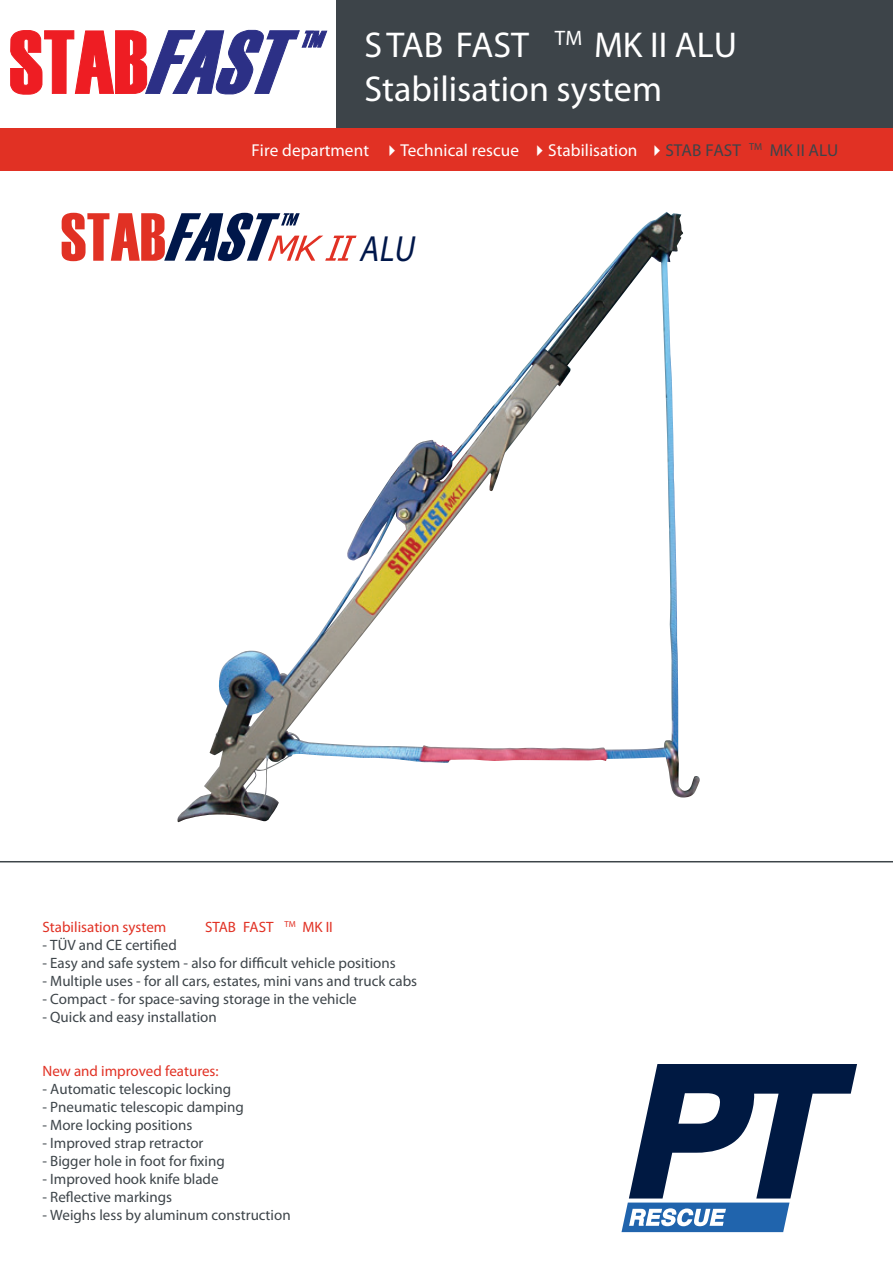
<style>
.page{position:relative;width:893px;height:1263px;background:#fff}
.page>*{position:absolute;margin:0;border:0;box-sizing:border-box;transform-origin:0 0}
.t1{font:italic 700 36.45px "Frutiger";color:#00174a;scale:.87 1}
.t2{font:36px/43.2px "Frutiger";color:#fff}
.t3{font:17.25px "Frutiger";letter-spacing:.005em;color:#fff}
.t4{font:italic 17.25px "Frutiger";color:#3d4449}
.t5{font:15px "Frutiger";color:#3d4449}
.t6{font:900 15px "Frutiger";color:#e13124}
.t7{font:italic 900 15px "Frutiger";color:#e13124}
.s1{font-weight:900}
.s2{font-weight:900;font-style:italic}
.s3{font-style:normal}
</style>
<div class="page">
<div style="left:0;top:128px;width:893px;height:42px;background:#e13124"></div>
<div style="left:336px;top:0;width:557px;height:128px;background:#3d4449"></div>
<svg style="left:62px;top:213px;width:238px;height:48px"></svg>
<hr style="left:0;top:861px;width:893px;height:1px;background:#3d4449">
<img style="left:177px;top:220px;width:523px;height:602px">
<svg style="left:10px;top:30px;width:317px;height:64px"></svg>
<svg style="left:621px;top:1064px;width:236px;height:168px"></svg>
<h2 class="t2" style="left:364px;top:26px;width:374px"><span class="s1">S TAB</span> <span class="s2">FAST</span> <sup>TM</sup> <span class="s2">MK II ALU<br></span>Stabilisation system</h2>
<p class="t3" style="left:251px;top:143px;width:119px">Fire department</p>
<p class="t3" style="left:400px;top:143px;width:120px">Technical rescue</p>
<p class="t3" style="left:548px;top:143px;width:91px">Stabilisation</p>
<p class="t4" style="left:665px;top:143px;width:174px"><span class="s3">STAB</span> FAST <sup>TM</sup> MK II ALU</p>
<h1 class="t1" style="left:359px;top:233px;width:72px">ALU</h1>
<p class="t6" style="left:43px;top:921px;width:125px">Stabilisation system</p>
<p class="t7" style="left:205px;top:921px;width:129px"><span class="s3">STAB</span> FAST <sup>TM</sup> MK II</p>
<p class="t5" style="left:42px;top:939px;width:136px">- TÜV and CE certified</p>
<p class="t5" style="left:42px;top:957px;width:355px">- Easy and safe system - also for difficult vehicle positions</p>
<p class="t5" style="left:42px;top:975px;width:376px">- Multiple uses - for all cars, estates, mini vans and truck cabs</p>
<p class="t5" style="left:42px;top:993px;width:316px">- Compact - for space-saving storage in the vehicle</p>
<p class="t5" style="left:42px;top:1011px;width:176px">- Quick and easy installation</p>
<p class="t6" style="left:42px;top:1065px;width:178px">New and improved features:</p>
<p class="t5" style="left:42px;top:1083px;width:190px">- Automatic telescopic locking</p>
<p class="t5" style="left:42px;top:1101px;width:203px">- Pneumatic telescopic damping</p>
<p class="t5" style="left:42px;top:1119px;width:151px">- More locking positions</p>
<p class="t5" style="left:42px;top:1137px;width:162px">- Improved strap retractor</p>
<p class="t5" style="left:42px;top:1155px;width:184px">- Bigger hole in foot for fixing</p>
<p class="t5" style="left:42px;top:1173px;width:178px">- Improved hook knife blade</p>
<p class="t5" style="left:42px;top:1191px;width:131px">- Reflective markings</p>
<p class="t5" style="left:42px;top:1209px;width:250px">- Weighs less by aluminum construction</p>
</div>
